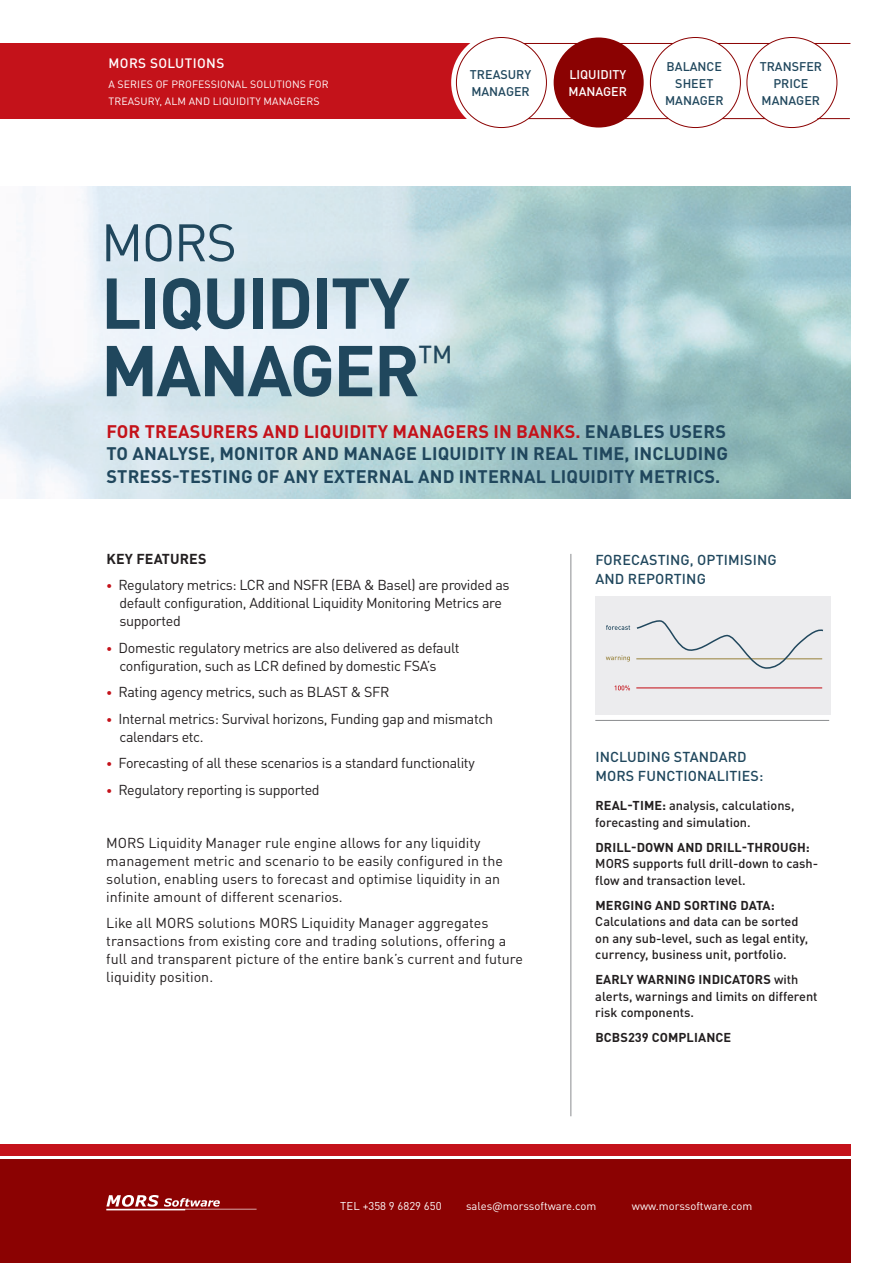
<style>
.page{position:relative;width:893px;height:1263px;background:#fff}
.page>*{position:absolute;margin:0;border:0;box-sizing:border-box;transform-origin:0 0}
.t1{font:700 70.65px/67.5px "DINOT";letter-spacing:-.03em;color:#20475d}
.t2{font:51.9px "DINOT";color:#20475d}
.t3{font:700 18px/22.5px "DINOT";letter-spacing:.01em;color:#20475d}
.t4{font:14.25px/18px "DINOT";letter-spacing:-.025em;color:#231f20}
.t5{font:14.25px/18px "DINOT";color:#231f20}
.t6{font:500 14.25px/19.5px "DINOT";letter-spacing:.01em;color:#20475d}
.t7{font:700 14.25px "DINOT";letter-spacing:.01em;color:#231f20}
.t8{font:500 13.5px "DINOT";letter-spacing:.03em;color:#fff}
.t9{font:500 12.75px/16.5px "DINOT";color:#231f20}
.t10{font:700 12.75px "DINOT";letter-spacing:.01em;color:#231f20}
.t11{font:500 12.45px/17.1px "DINOT";color:#20475d;text-align:center}
.t12{font:500 12.45px/17.1px "DINOT";color:#fff}
.t13{font:11.25px "DINOT";color:#fff}
.t14{font:10.5px/16.5px "DINOT";letter-spacing:.01em;color:#fff}
.s1{color:#c4121a}
.s2{font-size:12px;color:#c4121a}
.s3{font-weight:700}
</style>
<div class="page">
<div style="left:0;top:1160px;width:850px;height:103px;background:#8b0202"></div>
<div style="left:0;top:1144px;width:850px;height:11px;background:#c4121a"></div>
<svg style="left:106px;top:1195px;width:151px;height:15px"></svg>
<hr style="left:570px;top:554px;width:1px;height:562px;background:#8a8c8f">
<div style="left:0;top:43px;width:513px;height:76px;background:#c4121a"></div>
<hr style="left:718px;top:43px;width:51px;height:1px;background:#8b0202">
<hr style="left:814px;top:43px;width:36px;height:1px;background:#8b0202">
<hr style="left:817px;top:118px;width:33px;height:1px;background:#8b0202">
<hr style="left:722px;top:118px;width:43px;height:1px;background:#8b0202">
<div style="left:548px;top:32px;width:101px;height:101px;border:10px solid #fff;border-radius:50%"></div>
<div style="left:554px;top:38px;width:90px;height:90px;background:#8b0202;border-radius:50%"></div>
<div style="left:451px;top:32px;width:101px;height:101px;border:10px solid #fff;border-radius:50%"></div>
<div style="left:456px;top:38px;width:90px;height:90px;background:#fff;border-radius:50%"></div>
<hr style="left:524px;top:43px;width:53px;height:1px;background:#8b0202">
<hr style="left:528px;top:118px;width:47px;height:1px;background:#8b0202">
<hr style="left:624px;top:118px;width:44px;height:1px;background:#8b0202">
<hr style="left:618px;top:43px;width:55px;height:1px;background:#8b0202">
<div style="left:595px;top:596px;width:235px;height:118px;background:#ececee"></div>
<hr style="left:595px;top:720px;width:234px;height:1px;background:#8a8c8f">
<svg style="left:615px;top:685px;width:15px;height:5px"></svg>
<hr style="left:636px;top:687px;width:186px;height:1px;background:#c4121a">
<svg style="left:606px;top:620px;width:217px;height:49px"></svg>
<p class="t8" style="left:108px;top:54px;width:117px">MORS SOLUTIONS</p>
<p class="t14" style="left:108px;top:76px;width:222px">A SERIES OF PROFESSIONAL SOLUTIONS FOR<br>TREASURY, ALM AND LIQUIDITY MANAGERS</p>
<p class="t11" style="left:470px;top:66px;width:63px;text-align:left">TREASURY<br>MANAGER</p>
<p class="t11" style="left:665px;top:57px;width:60px">BALANCE<br>SHEET<br>MANAGER</p>
<p class="t11" style="left:760px;top:57px;width:64px">TRANSFER<br>PRICE<br>MANAGER</p>
<p class="t12" style="left:569px;top:66px;width:60px">LIQUIDITY<br>MANAGER</p>
<h2 class="t2" style="left:101px;top:210px;width:137px">MORS</h2>
<h1 class="t1" style="left:101px;top:267px;width:353px">LIQUIDITY<br>MANAGER<sup>™</sup></h1>
<p class="t3" style="left:106px;top:420px;width:623px"><span class="s1">FOR TREASURERS AND LIQUIDITY MANAGERS IN BANKS.</span> ENABLES USERS<br>TO ANALYSE, MONITOR AND MANAGE LIQUIDITY IN REAL TIME, INCLUDING<br>STRESS-TESTING OF ANY EXTERNAL AND INTERNAL LIQUIDITY METRICS.</p>
<p class="t7" style="left:106px;top:549px;width:102px">KEY FEATURES</p>
<p class="t4" style="left:119px;top:576px;width:392px;text-indent:-13px"><span class="s2">•</span> Regulatory metrics: LCR and NSFR (EBA &amp; Basel) are provided as default configuration, Additional Liquidity Monitoring Metrics are supported</p>
<p class="t4" style="left:119px;top:638px;width:342px;text-indent:-13px"><span class="s2">•</span> Domestic regulatory metrics are also delivered as default configuration, such as LCR defined by domestic FSA’s</p>
<p class="t4" style="left:106px;top:683px;width:285px"><span class="s2">•</span> Rating agency metrics, such as BLAST &amp; SFR</p>
<p class="t4" style="left:119px;top:709px;width:375px;text-indent:-13px"><span class="s2">•</span> Internal metrics: Survival horizons, Funding gap and mismatch calendars etc.</p>
<p class="t4" style="left:106px;top:754px;width:370px"><span class="s2">•</span> Forecasting of all these scenarios is a standard functionality</p>
<p class="t4" style="left:106px;top:780px;width:215px"><span class="s2">•</span> Regulatory reporting is supported</p>
<p class="t5" style="left:106px;top:833px;width:398px">MORS Liquidity Manager rule engine allows for any liquidity management metric and scenario to be easily configured in the solution, enabling users to forecast and optimise liquidity in an infinite amount of different scenarios.</p>
<p class="t5" style="left:106px;top:914px;width:418px">Like all MORS solutions MORS Liquidity Manager aggregates transactions from existing core and trading solutions, offering a full and transparent picture of the entire bank’s current and future liquidity position.</p>
<p class="t6" style="left:595px;top:549px;width:183px">FORECASTING, OPTIMISING<br>AND REPORTING</p>
<p class="t6" style="left:595px;top:746px;width:169px">INCLUDING STANDARD<br>MORS FUNCTIONALITIES:</p>
<p class="t9" style="left:595px;top:797px;width:201px"><span class="s3">REAL-TIME:</span> analysis, calculations, forecasting and simulation.</p>
<p class="t10" style="left:595px;top:839px;width:216px">DRILL-DOWN AND DRILL-THROUGH:</p>
<p class="t9" style="left:595px;top:855px;width:224px">MORS supports full drill-down to cash&shy;flow and transaction level.</p>
<p class="t10" style="left:595px;top:897px;width:181px">MERGING AND SORTING DATA:</p>
<p class="t9" style="left:595px;top:913px;width:214px">Calculations and data can be sorted on any sub-level, such as legal entity, currency, business unit, portfolio.</p>
<p class="t9" style="left:595px;top:971px;width:224px"><span class="s3">EARLY WARNING INDICATORS</span> with alerts, warnings and limits on different risk components.</p>
<p class="t10" style="left:595px;top:1029px;width:137px">BCBS239 COMPLIANCE</p>
<p class="t13" style="left:340px;top:1199px;width:103px">TEL +358 9 6829 650</p>
<p class="t13" style="left:466px;top:1199px;width:132px">sales@morssoftware.com</p>
<p class="t13" style="left:632px;top:1199px;width:122px">www.morssoftware.com</p>
</div>
